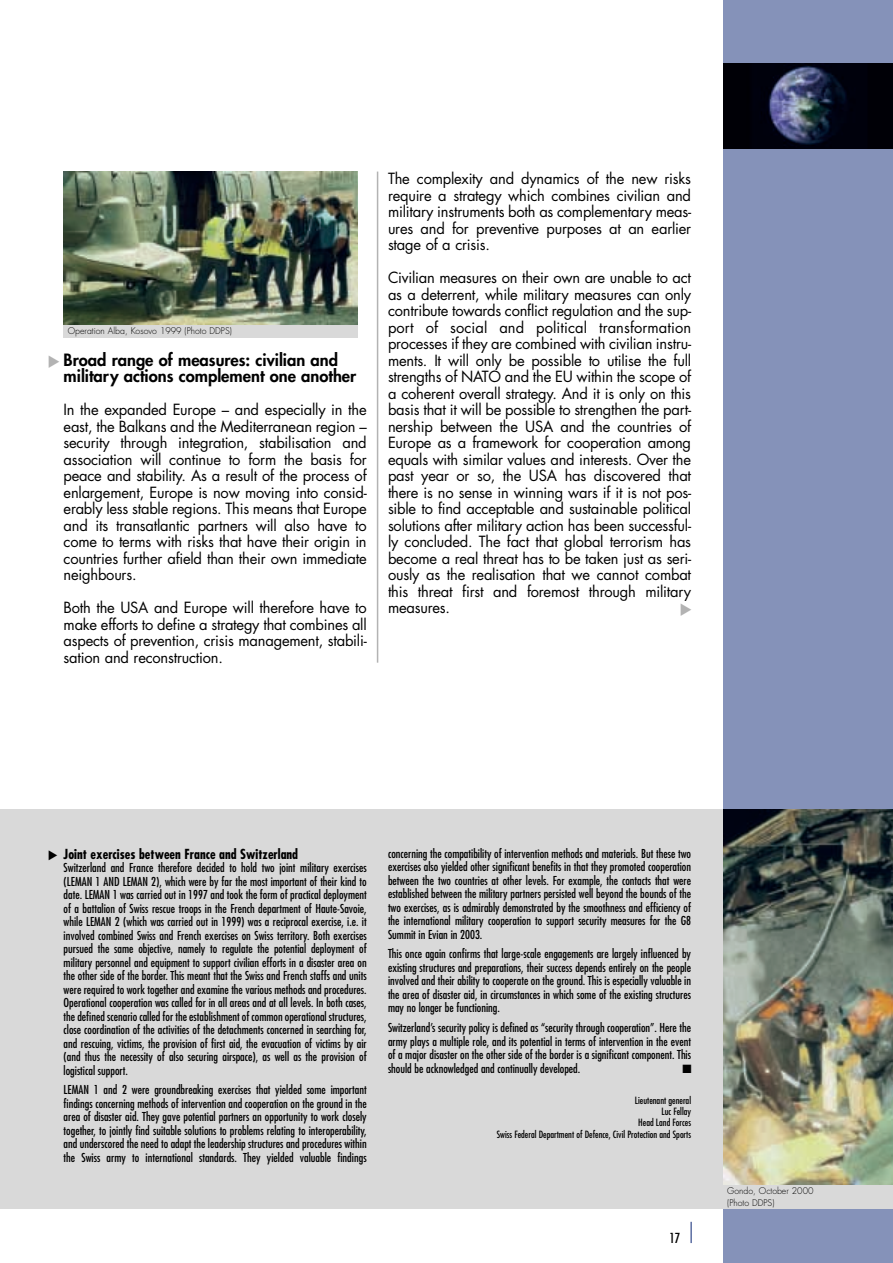
<style>
.page{position:relative;width:893px;height:1263px;background:#fff}
.page>*{position:absolute;margin:0;border:0;box-sizing:border-box;transform-origin:0 0}
.t1{font:800 16.5px/16.5px "Futura";color:#000}
.t2{font:15px/16.5px "Futura";letter-spacing:-.015em;color:#000;text-align:justify}
.t3{font:700 condensed 13.5px "Futura";color:#000}
.t4{font:condensed 13.5px "Futura";color:#000}
.t5{font:condensed 12px/13.5px "Futura";color:#000;text-align:justify}
.t6{font:12px "Zapf Dingbats";color:#000}
.t7{font:condensed 9.75px/11.2px "Futura";color:#000;text-align:right}
.t8{font:300 9px/11.9px "Futura";color:#000}
</style>
<div class="page">
<div style="left:723px;top:0;width:169px;height:1263px;background:#8592b9"></div>
<img style="left:723px;top:64px;width:169px;height:85px">
<svg style="left:690px;top:1222px;width:1px;height:21px"></svg>
<hr style="left:377px;top:172px;width:1px;height:491px;background:#b3b3b3">
<img style="left:64px;top:172px;width:294px;height:153px">
<div style="left:64px;top:325px;width:294px;height:12px;background:#d9d9d9"></div>
<div style="left:0;top:809px;width:723px;height:400px;background:#d9d9d9"></div>
<img style="left:723px;top:809px;width:169px;height:377px">
<div style="left:723px;top:1186px;width:169px;height:23px;background:#d9d9d9"></div>
<p class="t8" style="left:68px;top:325px;width:165px">Operation Alba, Kosovo 1999 (Photo DDPS)</p>
<h1 class="t1" style="left:64px;top:352px;width:294px">Broad range of measures: civilian and military actions complement one another</h1>
<p class="t2" style="left:64px;top:402px;width:304px">In the expanded Europe – and especially in the east, the Balkans and the Mediterranean region – security through integration, stabilisation and association will continue to form the basis for peace and stability. As a result of the process of enlargement, Europe is now moving into consid&shy;erably less stable regions. This means that Europe and its transatlantic partners will also have to come to terms with risks that have their origin in countries further afield than their own immediate neighbours.</p>
<p class="t2" style="left:64px;top:600px;width:304px">Both the USA and Europe will therefore have to make efforts to define a strategy that combines all aspects of prevention, crisis management, stabili&shy;sation and reconstruction.</p>
<p class="t2" style="left:388px;top:171px;width:304px">The complexity and dynamics of the new risks require a strategy which combines civilian and military instruments both as complementary meas&shy;ures and for preventive purposes at an earlier stage of a crisis.</p>
<p class="t2" style="left:388px;top:270px;width:304px">Civilian measures on their own are unable to act as a deterrent, while military measures can only contribute towards conflict regulation and the sup&shy;port of social and political transformation processes if they are combined with civilian instru&shy;ments. It will only be possible to utilise the full strengths of NATO and the EU within the scope of a coherent overall strategy. And it is only on this basis that it will be possible to strengthen the part&shy;nership between the USA and the countries of Europe as a framework for cooperation among equals with similar values and interests. Over the past year or so, the USA has discovered that there is no sense in winning wars if it is not pos&shy;sible to find acceptable and sustainable political solutions after military action has been successful&shy;ly concluded. The fact that global terrorism has become a real threat has to be taken just as seri&shy;ously as the realisation that we cannot combat this threat first and foremost through military measures.</p>
<p class="t3" style="left:64px;top:847px;width:236px">Joint exercises between France and Switzerland</p>
<p class="t5" style="left:64px;top:862px;width:304px">Switzerland and France therefore decided to hold two joint military exercises (LEMAN 1 AND LEMAN 2), which were by far the most important of their kind to date. LEMAN 1 was carried out in 1997 and took the form of practical deployment of a battalion of Swiss rescue troops in the French department of Haute-Savoie, while LEMAN 2 (which was carried out in 1999) was a reciprocal exercise, i.e. it involved combined Swiss and French exercises on Swiss territory. Both exercises pursued the same objective, namely to regulate the potential deployment of military personnel and equipment to support civilian efforts in a disaster area on the other side of the border. This meant that the Swiss and French staffs and units were required to work together and examine the various methods and procedures.<br>Operational cooperation was called for in all areas and at all levels. In both cases, the defined scenario called for the establishment of common operational structures, close coordination of the activities of the detachments concerned in searching for, and rescuing, victims, the provision of first aid, the evacuation of victims by air (and thus the necessity of also securing airspace), as well as the provision of logistical support.</p>
<p class="t5" style="left:64px;top:1084px;width:304px">LEMAN 1 and 2 were groundbreaking exercises that yielded some important findings concerning methods of intervention and cooperation on the ground in the area of disaster aid. They gave potential partners an opportunity to work closely together, to jointly find suitable solutions to problems relating to interoperability, and underscored the need to adapt the leadership structures and procedures within the Swiss army to international standards. They yielded valuable findings</p>
<p class="t5" style="left:388px;top:847px;width:304px">concerning the compatibility of intervention methods and materials. But these two exercises also yielded other significant benefits in that they promoted cooperation between the two countries at other levels. For example, the contacts that were established between the military partners persisted well beyond the bounds of the two exercises, as is admirably demonstrated by the smoothness and efficiency of the international military cooperation to support security measures for the G8<br>Summit in Evian in 2003.</p>
<p class="t5" style="left:388px;top:948px;width:304px">This once again confirms that large-scale engagements are largely influenced by existing structures and preparations, their success depends entirely on the people involved and their ability to cooperate on the ground. This is especially valuable in the area of disaster aid, in circumstances in which some of the existing structures may no longer be functioning.</p>
<p class="t5" style="left:388px;top:1022px;width:304px">Switzerland’s security policy is defined as “security through cooperation”. Here the army plays a multiple role, and its potential in terms of intervention in the event of a major disaster on the other side of the border is a significant component. This should be acknowledged and continually developed.</p>
<p class="t6" style="left:682px;top:1063px;width:11px">■</p>
<p class="t7" style="left:497px;top:1095px;width:196px">Lieutenant general<br>Luc Fellay<br>Head Land Forces<br>Swiss Federal Department of Defence, Civil Protection and Sports</p>
<p class="t4" style="left:669px;top:1232px;width:13px">17</p>
<p class="t8" style="left:727px;top:1185px;width:88px">Gondo, October 2000 (Photo DDPS)</p>
</div>
